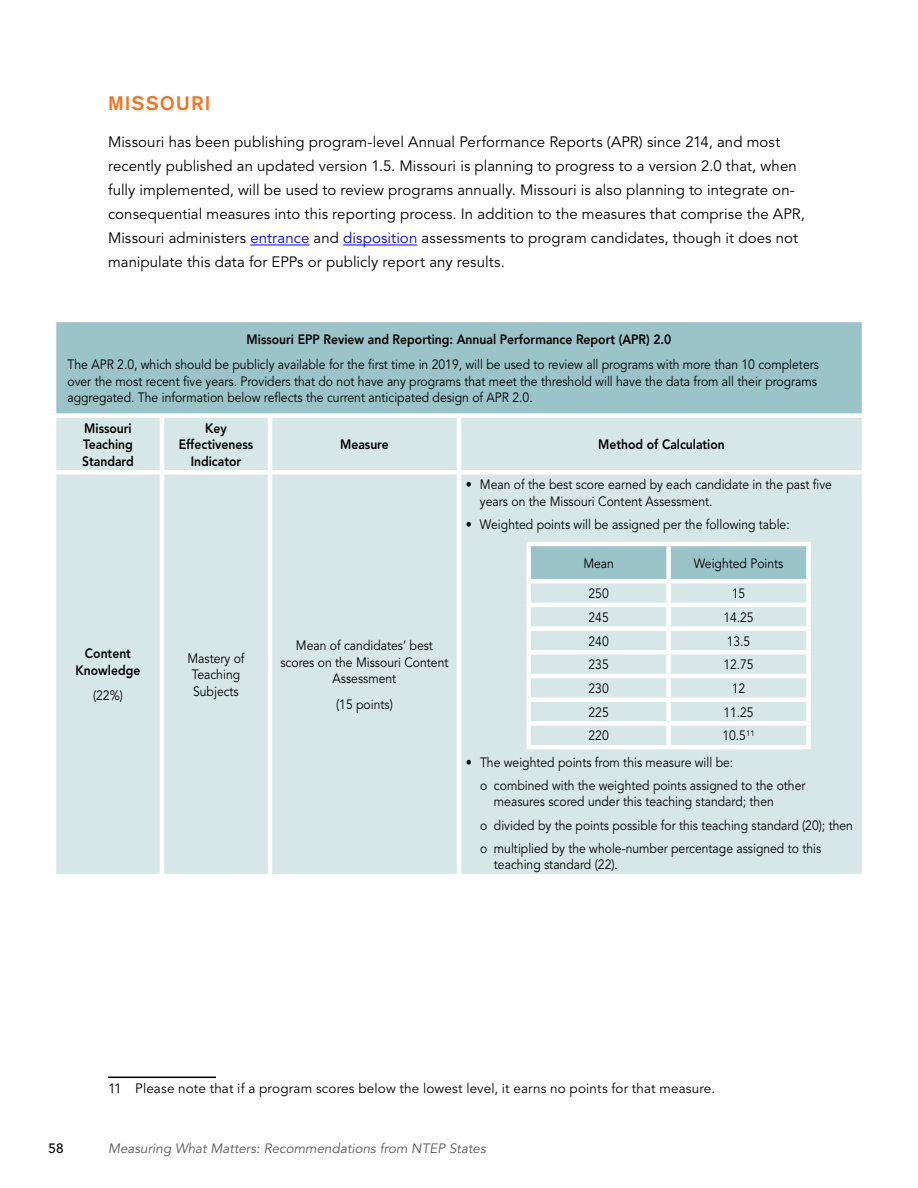
<style>
.page{position:relative;width:918px;height:1188px;background:#fff}
.page>*{position:absolute;margin:0;border:0;box-sizing:border-box;transform-origin:0 0}
.t1{font:500 19.5px "Akzidenz Grotesk BE";letter-spacing:.05em;color:#f47421}
.t2{font:15px/24px "Avenir LT Std";letter-spacing:.005em;color:#000}
.t3{font:13.5px/16.5px "Avenir LT Std";color:#000;scale:.9 1}
.t4{font:800 13.5px/16.5px "Avenir LT Std";color:#000;text-align:center;scale:.9 1}
.t5{font:13.5px "Avenir LT Std";color:#000}
.t6{font:italic 13.5px "Avenir LT Std";color:#58595b}
.t7{font:500 13.5px "Avenir LT Std";color:#000}
.s1{color:#00f}
</style>
<div class="page">
<hr style="left:250px;top:245px;width:59px;height:1px;background:#00f">
<hr style="left:343px;top:245px;width:74px;height:1px;background:#00f">
<div style="left:54px;top:320px;width:810px;height:96px;background:#9ac4c7"></div>
<div style="left:56px;top:418px;width:806px;height:456px;background:#d7e7e8"></div>
<hr style="left:160px;top:418px;width:4px;height:52px;background:#fff">
<hr style="left:268px;top:418px;width:4px;height:52px;background:#fff">
<hr style="left:457px;top:418px;width:4px;height:52px;background:#fff">
<div style="left:52px;top:470px;width:110px;height:5px;background:#fff"></div>
<div style="left:162px;top:470px;width:108px;height:5px;background:#fff"></div>
<hr style="left:160px;top:475px;width:4px;height:399px;background:#fff">
<div style="left:270px;top:470px;width:189px;height:5px;background:#fff"></div>
<hr style="left:268px;top:475px;width:4px;height:399px;background:#fff">
<div style="left:459px;top:470px;width:407px;height:5px;background:#fff"></div>
<hr style="left:457px;top:475px;width:4px;height:399px;background:#fff">
<hr style="left:52px;top:318px;width:110px;height:4px;background:#fff">
<hr style="left:52px;top:322px;width:4px;height:91px;background:#fff">
<hr style="left:162px;top:318px;width:108px;height:4px;background:#fff">
<hr style="left:270px;top:318px;width:189px;height:4px;background:#fff">
<hr style="left:459px;top:318px;width:407px;height:4px;background:#fff">
<hr style="left:862px;top:322px;width:4px;height:91px;background:#fff">
<div style="left:52px;top:413px;width:110px;height:5px;background:#fff"></div>
<div style="left:162px;top:413px;width:108px;height:5px;background:#fff"></div>
<div style="left:270px;top:413px;width:189px;height:5px;background:#fff"></div>
<div style="left:459px;top:413px;width:407px;height:5px;background:#fff"></div>
<div style="left:531px;top:546px;width:275px;height:33px;background:#9ac4c7"></div>
<div style="left:531px;top:583px;width:275px;height:162px;background:#d7e7e8"></div>
<div style="left:666px;top:546px;width:5px;height:33px;background:#fff"></div>
<div style="left:666px;top:583px;width:5px;height:20px;background:#fff"></div>
<hr style="left:526px;top:603px;width:143px;height:4px;background:#fff">
<hr style="left:669px;top:603px;width:142px;height:4px;background:#fff">
<div style="left:666px;top:607px;width:5px;height:19px;background:#fff"></div>
<div style="left:526px;top:626px;width:143px;height:5px;background:#fff"></div>
<div style="left:669px;top:626px;width:142px;height:5px;background:#fff"></div>
<div style="left:666px;top:631px;width:5px;height:19px;background:#fff"></div>
<div style="left:526px;top:650px;width:143px;height:5px;background:#fff"></div>
<div style="left:669px;top:650px;width:142px;height:5px;background:#fff"></div>
<div style="left:666px;top:655px;width:5px;height:19px;background:#fff"></div>
<hr style="left:526px;top:674px;width:143px;height:4px;background:#fff">
<hr style="left:669px;top:674px;width:142px;height:4px;background:#fff">
<div style="left:666px;top:678px;width:5px;height:19px;background:#fff"></div>
<div style="left:526px;top:697px;width:143px;height:5px;background:#fff"></div>
<div style="left:669px;top:697px;width:142px;height:5px;background:#fff"></div>
<div style="left:666px;top:702px;width:5px;height:19px;background:#fff"></div>
<div style="left:526px;top:721px;width:143px;height:5px;background:#fff"></div>
<div style="left:669px;top:721px;width:142px;height:5px;background:#fff"></div>
<div style="left:666px;top:726px;width:5px;height:19px;background:#fff"></div>
<div style="left:526px;top:583px;width:5px;height:20px;background:#fff"></div>
<div style="left:806px;top:583px;width:5px;height:20px;background:#fff"></div>
<div style="left:526px;top:607px;width:5px;height:19px;background:#fff"></div>
<div style="left:806px;top:607px;width:5px;height:19px;background:#fff"></div>
<div style="left:526px;top:631px;width:5px;height:19px;background:#fff"></div>
<div style="left:806px;top:631px;width:5px;height:19px;background:#fff"></div>
<div style="left:526px;top:655px;width:5px;height:19px;background:#fff"></div>
<div style="left:806px;top:655px;width:5px;height:19px;background:#fff"></div>
<div style="left:526px;top:678px;width:5px;height:19px;background:#fff"></div>
<div style="left:806px;top:678px;width:5px;height:19px;background:#fff"></div>
<div style="left:526px;top:702px;width:5px;height:19px;background:#fff"></div>
<div style="left:806px;top:702px;width:5px;height:19px;background:#fff"></div>
<div style="left:526px;top:726px;width:5px;height:19px;background:#fff"></div>
<div style="left:806px;top:726px;width:5px;height:19px;background:#fff"></div>
<hr style="left:526px;top:745px;width:143px;height:4px;background:#fff">
<hr style="left:669px;top:745px;width:142px;height:4px;background:#fff">
<hr style="left:526px;top:542px;width:143px;height:4px;background:#fff">
<div style="left:526px;top:546px;width:5px;height:33px;background:#fff"></div>
<hr style="left:669px;top:542px;width:142px;height:4px;background:#fff">
<div style="left:806px;top:546px;width:5px;height:33px;background:#fff"></div>
<hr style="left:526px;top:579px;width:143px;height:4px;background:#fff">
<hr style="left:669px;top:579px;width:142px;height:4px;background:#fff">
<hr style="left:108px;top:1077px;width:108px;height:1px;background:#000">
<h1 class="t1" style="left:108px;top:91px;width:104px">MISSOURI</h1>
<p class="t2" style="left:108px;top:131px;width:698px">Missouri has been publishing program-level Annual Performance Reports (APR) since 214, and most recently published an updated version 1.5. Missouri is planning to progress to a version 2.0 that, when fully implemented, will be used to review programs annually. Missouri is also planning to integrate on&shy;consequential measures into this reporting process. In addition to the measures that comprise the APR, Missouri administers <span class="s1">entrance</span> and <span class="s1">disposition</span> assessments to program candidates, though it does not manipulate this data for EPPs or publicly report any results.</p>
<p class="t4" style="left:247px;top:331px;width:473px">Missouri EPP Review and Reporting: Annual Performance Report (APR) 2.0</p>
<p class="t3" style="left:67px;top:357px;width:836px">The APR 2.0, which should be publicly available for the first time in 2019, will be used to review all programs with more than 10 completers over the most recent five years. Providers that do not have any programs that meet the threshold will have the data from all their programs aggregated. The information below reflects the current anticipated design of APR 2.0.</p>
<p class="t4" style="left:82px;top:420px;width:59px;text-align:left">Missouri<br>Teaching<br>Standard</p>
<p class="t4" style="left:179px;top:420px;width:84px">Key<br>Effectiveness<br>Indicator</p>
<p class="t4" style="left:340px;top:436px;width:55px">Measure</p>
<p class="t4" style="left:598px;top:436px;width:142px">Method of Calculation</p>
<p class="t4" style="left:76px;top:645px;width:73px">Content<br>Knowledge</p>
<p class="t3" style="left:93px;top:688px;width:35px">(22%)</p>
<p class="t3" style="left:187px;top:650px;width:65px;text-align:center">Mastery of<br>Teaching<br>Subjects</p>
<p class="t3" style="left:280px;top:638px;width:188px;text-align:center">Mean of candidates’ best scores on the Missouri Content<br>Assessment</p>
<p class="t3" style="left:336px;top:696px;width:65px">(15 points)</p>
<p class="t3" style="left:480px;top:477px;width:393px;text-indent:-14px">• Mean of the best score earned by each candidate in the past five years on the Missouri Content Assessment.</p>
<p class="t3" style="left:466px;top:516px;width:362px">• Weighted points will be assigned per the following table:</p>
<p class="t3" style="left:583px;top:555px;width:36px">Mean</p>
<p class="t3" style="left:694px;top:555px;width:101px">Weighted Points</p>
<p class="t3" style="left:589px;top:586px;width:24px">250</p>
<p class="t3" style="left:732px;top:586px;width:17px">15</p>
<p class="t3" style="left:589px;top:609px;width:24px">245</p>
<p class="t3" style="left:723px;top:609px;width:35px">14.25</p>
<p class="t3" style="left:589px;top:633px;width:24px">240</p>
<p class="t3" style="left:727px;top:633px;width:28px">13.5</p>
<p class="t3" style="left:589px;top:657px;width:24px">235</p>
<p class="t3" style="left:723px;top:657px;width:35px">12.75</p>
<p class="t3" style="left:589px;top:680px;width:24px">230</p>
<p class="t3" style="left:732px;top:680px;width:17px">12</p>
<p class="t3" style="left:589px;top:704px;width:24px">225</p>
<p class="t3" style="left:723px;top:704px;width:35px">11.25</p>
<p class="t3" style="left:589px;top:728px;width:24px">220</p>
<p class="t3" style="left:722px;top:728px;width:38px">10.5<sup>11</sup></p>
<p class="t3" style="left:480px;top:751px;width:363px;line-height:23.2px;text-indent:-14px">• The weighted points from this measure will be:<br>o combined with the weighted points assigned to the other</p>
<p class="t3" style="left:480px;top:791px;width:416px;line-height:23.2px;text-indent:14px">measures scored under this teaching standard; then<br>o divided by the points possible for this teaching standard (20); then o multiplied by the whole-number percentage assigned to this</p>
<p class="t3" style="left:494px;top:857px;width:139px">teaching standard (22).</p>
<p class="t5" style="left:108px;top:1081px;width:609px">11 Please note that if a program scores below the lowest level, it earns no points for that measure.</p>
<p class="t7" style="left:49px;top:1141px;width:17px">58</p>
<p class="t6" style="left:108px;top:1141px;width:379px">Measuring What Matters: Recommendations from NTEP States</p>
</div>
